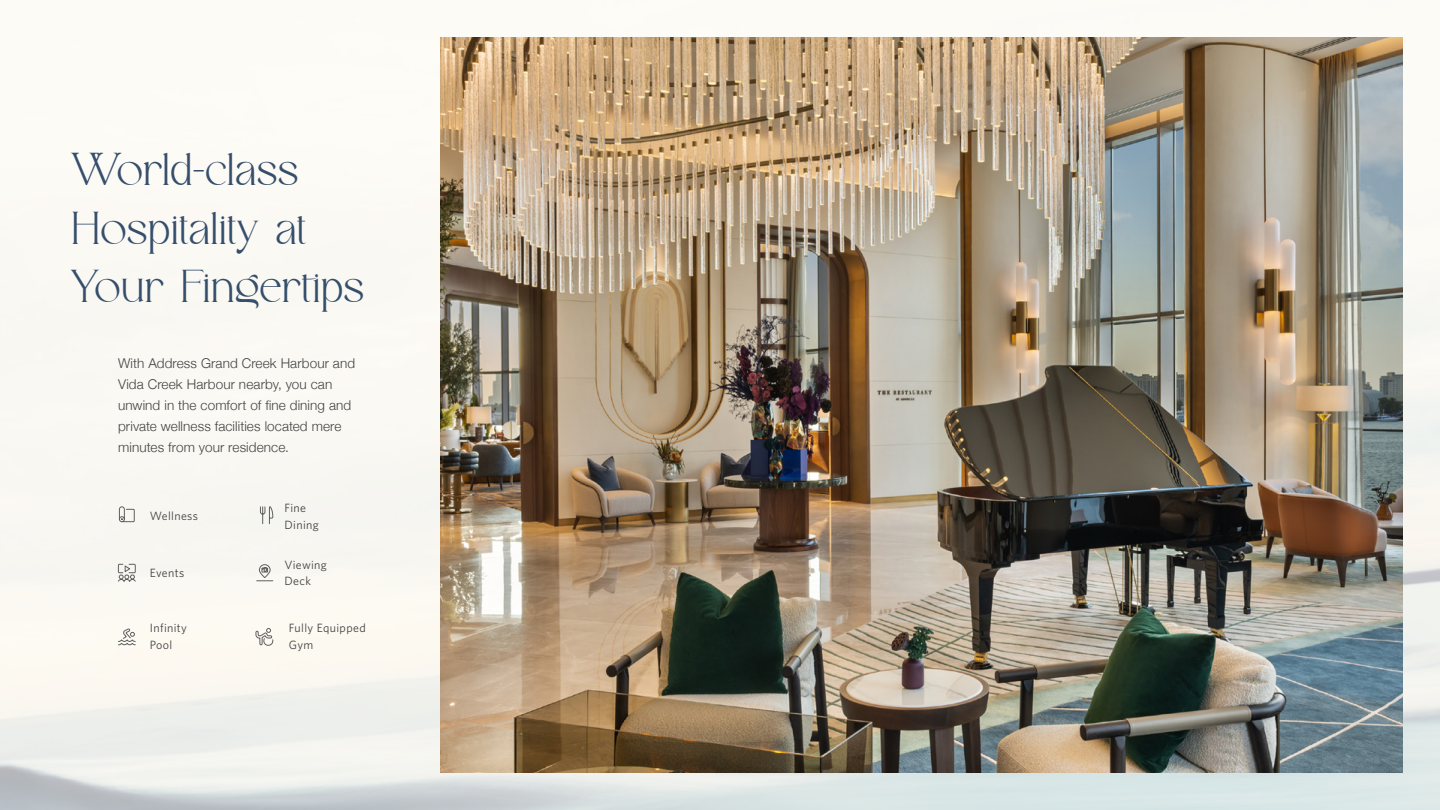
<style>
.page{position:relative;width:1440px;height:810px;background:#fff}
.page>*{position:absolute;margin:0;border:0;box-sizing:border-box;transform-origin:0 0}
.t1{font:48px/58.5px "Robecha Daniera";letter-spacing:-.01em;color:#354e6c}
.t2{font:300 13.5px/21px "Helvetica Neue";letter-spacing:.005em;color:#424242}
.t3{font:12px/16.5px "Whitney";letter-spacing:.03em;color:#424242}
</style>
<div class="page">
<img style="left:0;top:37px;width:1440px;height:773px">
<svg style="left:118px;top:564px;width:18px;height:18px"></svg>
<svg style="left:118px;top:628px;width:18px;height:17px"></svg>
<svg style="left:260px;top:506px;width:13px;height:18px"></svg>
<svg style="left:256px;top:564px;width:17px;height:17px"></svg>
<svg style="left:255px;top:628px;width:19px;height:19px"></svg>
<svg style="left:119px;top:506px;width:16px;height:16px"></svg>
<img style="left:441px;top:38px;width:961px;height:734px">
<h1 class="t1" style="left:71px;top:143px;width:295px">World-class<br>Hospitality at<br>Your Fingertips</h1>
<p class="t2" style="left:118px;top:352px;width:239px">With Address Grand Creek Harbour and Vida Creek Harbour nearby, you can unwind in the comfort of fine dining and private wellness facilities located mere minutes from your residence.</p>
<p class="t3" style="left:150px;top:508px;width:50px">Wellness</p>
<p class="t3" style="left:150px;top:564px;width:36px">Events</p>
<p class="t3" style="left:150px;top:620px;width:39px">Infinity<br>Pool</p>
<p class="t3" style="left:285px;top:500px;width:36px">Fine<br>Dining</p>
<p class="t3" style="left:285px;top:556px;width:44px">Viewing<br>Deck</p>
<p class="t3" style="left:289px;top:620px;width:78px">Fully Equipped<br>Gym</p>
</div>
